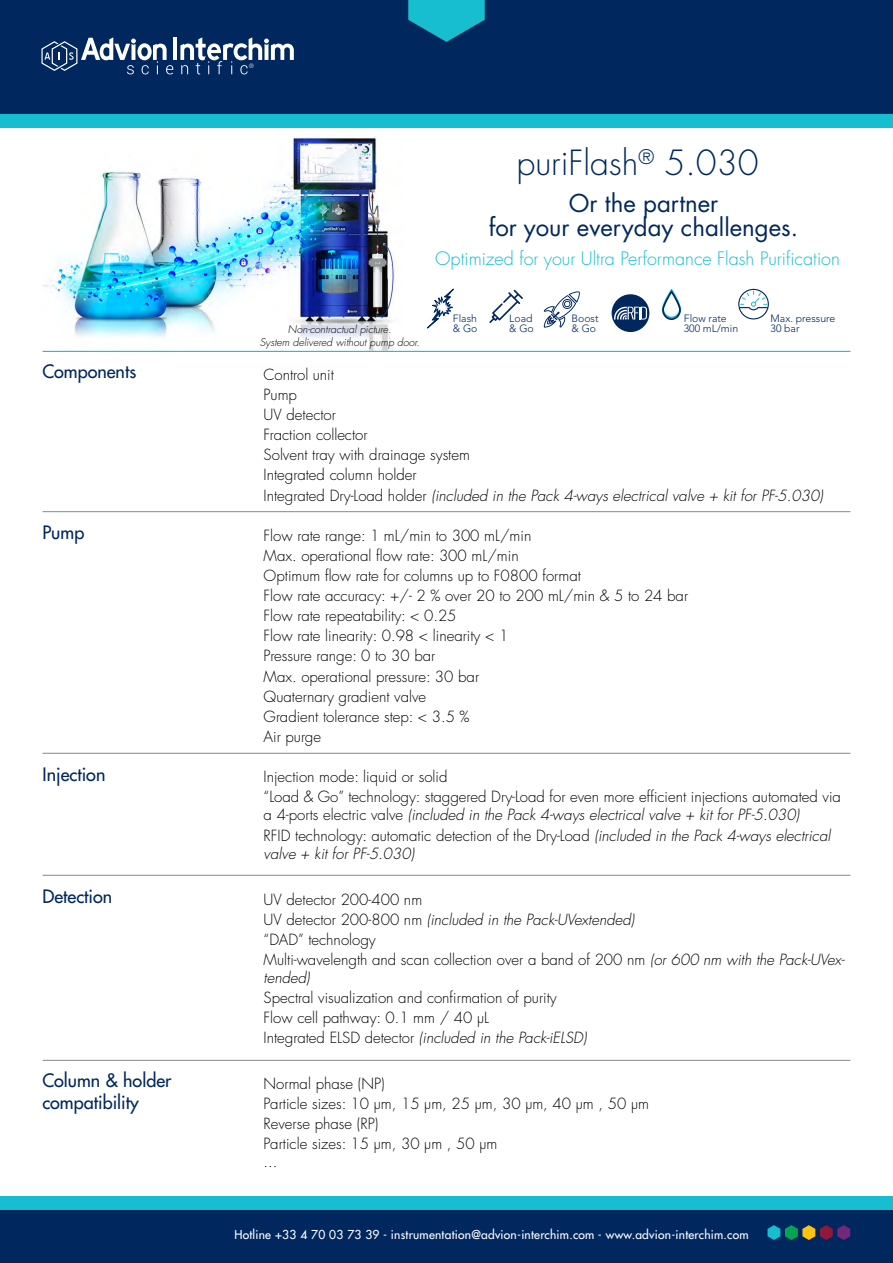
<style>
.page{position:relative;width:893px;height:1263px;background:#fff}
.page>*{position:absolute;margin:0;border:0;box-sizing:border-box;transform-origin:0 0}
.t1{font:300 33.75px "Futura LT Pro";color:#00285e}
.t2{font:24px/24px "Futura LT Pro";color:#00285e;text-align:center}
.t3{font:500 18px/21.6px "Futura LT Pro";color:#00285e}
.t4{font:300 18px "Futura LT Pro";color:#16becf}
.t5{font:300 15px/18px "Futura LT Pro";color:#000}
.t6{font:italic 300 15px/18px "Futura LT Pro";color:#000}
.t7{font:500 12px "Futura LT Pro";letter-spacing:.02em;color:#fff}
.t8{font:300 10.5px/10.5px "Avenir LT Std";color:#00285e}
.t9{font:italic 300 10.5px "Futura LT Pro";color:#000}
.t10{font:300 5.85px "Futura LT Pro";color:#fff}
.s1{font-style:normal}
.s2{font-style:italic}
</style>
<div class="page">
<div style="left:0;top:0;width:893px;height:114px;background:#00285e"></div>
<svg style="left:408px;top:0;width:77px;height:42px"></svg>
<hr style="left:173px;top:38px;width:4px;height:22px;background:#fff">
<svg style="left:180px;top:37px;width:114px;height:37px"></svg>
<svg style="left:41px;top:37px;width:132px;height:37px"></svg>
<div style="left:0;top:114px;width:893px;height:14px;background:#16becf"></div>
<div style="left:0;top:1210px;width:893px;height:53px;background:#00285e"></div>
<div style="left:0;top:1196px;width:893px;height:14px;background:#16becf"></div>
<svg style="left:767px;top:1225px;width:83px;height:15px"></svg>
<img style="left:42px;top:138px;width:361px;height:214px">
<hr style="left:43px;top:351px;width:807px;height:1px;background:#16becf">
<hr style="left:43px;top:511px;width:807px;height:1px;background:#939598">
<hr style="left:43px;top:753px;width:807px;height:1px;background:#939598">
<hr style="left:43px;top:875px;width:807px;height:1px;background:#939598">
<hr style="left:43px;top:1060px;width:807px;height:1px;background:#939598">
<svg style="left:662px;top:289px;width:19px;height:31px"></svg>
<svg style="left:738px;top:289px;width:31px;height:30px"></svg>
<svg style="left:427px;top:288px;width:27px;height:41px"></svg>
<svg style="left:544px;top:291px;width:36px;height:37px"></svg>
<svg style="left:489px;top:290px;width:34px;height:33px"></svg>
<div style="left:612px;top:294px;width:37px;height:38px;background:#00285e;border-radius:50%"></div>
<svg style="left:614px;top:307px;width:33px;height:13px"></svg>
<p class="t3" style="left:43px;top:360px;width:95px">Components</p>
<p class="t3" style="left:43px;top:521px;width:43px">Pump</p>
<p class="t3" style="left:43px;top:763px;width:64px">Injection</p>
<p class="t10" style="left:249px;top:62px;width:6px">®</p>
<p class="t1" style="left:516px;top:141px;width:244px">puriFlash<sup>®</sup> 5.030</p>
<p class="t2" style="left:489px;top:191px;width:311px">Or the partner<br>for your everyday challenges.</p>
<p class="t4" style="left:435px;top:247px;width:406px">Optimized for your Ultra Performance Flash Purification</p>
<p class="t9" style="left:288px;top:323px;width:105px">Non-contractual picture.</p>
<p class="t9" style="left:260px;top:335px;width:161px">System delivered without pump door.</p>
<p class="t8" style="left:453px;top:313px;width:26px">Flash &amp; Go</p>
<p class="t8" style="left:571px;top:313px;width:29px">Boost &amp; Go</p>
<p class="t8" style="left:509px;top:313px;width:26px">Load &amp; Go</p>
<p class="t8" style="left:684px;top:313px;width:44px">Flow rate</p>
<p class="t8" style="left:684px;top:323px;width:56px">300 mL/min</p>
<p class="t8" style="left:771px;top:313px;width:66px">Max. pressure</p>
<p class="t8" style="left:771px;top:323px;width:31px">30 bar</p>
<p class="t5" style="left:264px;top:365px;width:72px">Control unit</p>
<p class="t5" style="left:264px;top:385px;width:35px">Pump</p>
<p class="t5" style="left:264px;top:406px;width:74px">UV detector</p>
<p class="t5" style="left:264px;top:426px;width:106px">Fraction collector</p>
<p class="t5" style="left:264px;top:446px;width:208px">Solvent tray with drainage system</p>
<p class="t5" style="left:264px;top:466px;width:154px">Integrated column holder</p>
<p class="t6" style="left:264px;top:486px;width:561px"><span class="s1">Integrated Dry-Load holder</span> (included in the Pack 4-ways electrical valve + kit for PF-5.030)</p>
<p class="t5" style="left:264px;top:526px;width:269px">Flow rate range: 1 mL/min to 300 mL/min</p>
<p class="t5" style="left:264px;top:546px;width:257px">Max. operational flow rate: 300 mL/min</p>
<p class="t5" style="left:264px;top:566px;width:319px">Optimum flow rate for columns up to F0800 format</p>
<p class="t5" style="left:264px;top:587px;width:426px">Flow rate accuracy: +/- 2 % over 20 to 200 mL/min &amp; 5 to 24 bar</p>
<p class="t5" style="left:264px;top:607px;width:194px">Flow rate repeatability: &lt; 0.25</p>
<p class="t5" style="left:264px;top:627px;width:246px">Flow rate linearity: 0.98 &lt; linearity &lt; 1</p>
<p class="t5" style="left:264px;top:647px;width:173px">Pressure range: 0 to 30 bar</p>
<p class="t5" style="left:264px;top:667px;width:217px">Max. operational pressure: 30 bar</p>
<p class="t5" style="left:264px;top:687px;width:164px">Quaternary gradient valve</p>
<p class="t5" style="left:264px;top:707px;width:207px">Gradient tolerance step: &lt; 3.5 %</p>
<p class="t5" style="left:264px;top:727px;width:59px">Air purge</p>
<p class="t5" style="left:264px;top:768px;width:185px">Injection mode: liquid or solid</p>
<p class="t5" style="left:264px;top:788px;width:579px">“Load &amp; Go” technology: staggered Dry-Load for even more efficient injections automated via a 4-ports electric valve <span class="s2">(included in the Pack 4-ways electrical valve + kit for PF-5.030)</span></p>
<p class="t6" style="left:264px;top:826px;width:568px"><span class="s1">RFID technology: automatic detection of the Dry-Load</span> (included in the Pack 4-ways electrical valve + kit for PF-5.030)</p>
<p class="t3" style="left:43px;top:885px;width:71px">Detection</p>
<p class="t5" style="left:264px;top:890px;width:160px">UV detector 200-400 nm</p>
<p class="t6" style="left:264px;top:910px;width:372px"><span class="s1">UV detector 200-800 nm</span> (included in the Pack-UVextended)</p>
<p class="t5" style="left:264px;top:930px;width:114px">“DAD” technology</p>
<p class="t5" style="left:264px;top:950px;width:583px">Multi-wavelength and scan collection over a band of 200 nm <span class="s2">(or 600 nm with the Pack-UVex&shy;tended)</span></p>
<p class="t5" style="left:264px;top:989px;width:295px">Spectral visualization and confirmation of purity</p>
<p class="t5" style="left:264px;top:1009px;width:227px">Flow cell pathway: 0.1 mm / 40 µL</p>
<p class="t6" style="left:264px;top:1029px;width:324px"><span class="s1">Integrated ELSD detector</span> (included in the Pack-iELSD)</p>
<p class="t3" style="left:43px;top:1069px;width:130px">Column &amp; holder compatibility</p>
<p class="t5" style="left:264px;top:1074px;width:123px">Normal phase (NP)</p>
<p class="t5" style="left:264px;top:1094px;width:387px">Particle sizes: 10 µm, 15 µm, 25 μm, 30 μm, 40 μm , 50 μm</p>
<p class="t5" style="left:264px;top:1115px;width:116px">Reverse phase (RP)</p>
<p class="t5" style="left:264px;top:1135px;width:235px">Particle sizes: 15 µm, 30 μm , 50 μm ...</p>
<p class="t7" style="left:234px;top:1225px;width:516px">Hotline +33 4 70 03 73 39 - instrumentation@advion-interchim.com - www.advion-interchim.com</p>
</div>
